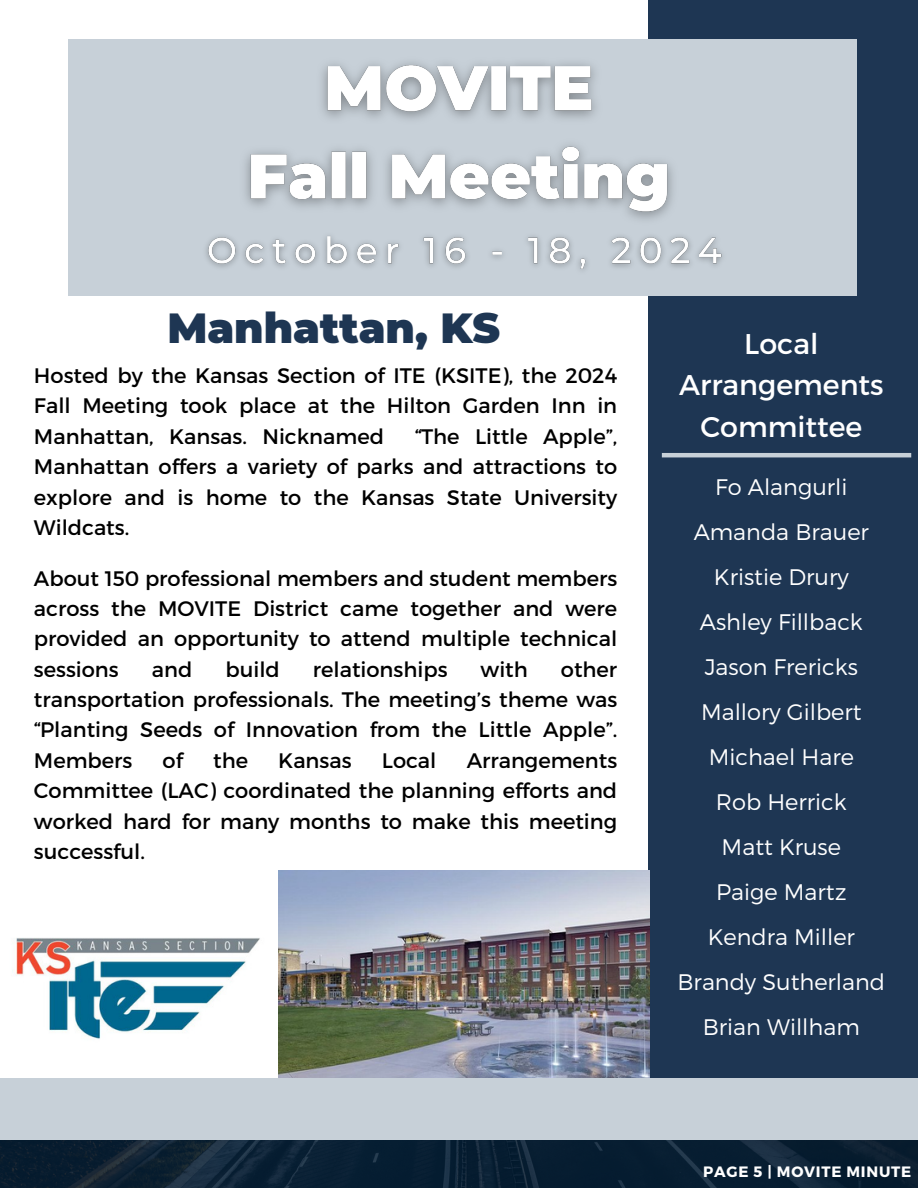
<style>
.page{position:relative;width:918px;height:1188px;background:#fff}
.page>*{position:absolute;margin:0;border:0;box-sizing:border-box;transform-origin:0 0}
.t1{font:900 42px "Montserrat";color:#1e3653}
.t2{font:28.5px/41.7px "Montserrat";color:#fff;text-align:center}
.t3{font:300 22.5px/45px "Montserrat";color:#fff;text-align:center}
.t4{font:21px/30.3px "Montserrat";color:#000;text-align:justify}
.t5{font:700 15px "Montserrat";letter-spacing:.05em;color:#fff}
</style>
<div class="page">
<div style="left:649px;top:0;width:269px;height:1139px;background:#1e3653"></div>
<svg style="left:0;top:1139px;width:918px;height:49px;background:#0e2437"></svg>
<div style="left:68px;top:39px;width:789px;height:256px;background:#c7d0d8"></div>
<div style="left:0;top:1078px;width:918px;height:61px;background:#c7d0d8"></div>
<hr style="left:662px;top:453px;width:249px;height:4px;background:#c7d0d8">
<img style="left:12px;top:938px;width:248px;height:101px">
<img style="left:279px;top:871px;width:370px;height:207px">
<img style="left:245px;top:62px;width:428px;height:158px">
<img style="left:206px;top:235px;width:517px;height:35px">
<h5 class="t1" style="left:167px;top:302px;width:334px">Manhattan, KS</h5>
<h4 class="t4" style="left:34px;top:359px;width:585px">Hosted by the Kansas Section of ITE (KSITE), the 2024<br>Fall Meeting took place at the Hilton Garden Inn in Manhattan, Kansas. Nicknamed</h4>
<h4 class="t4" style="left:34px;top:420px;width:585px;text-indent:381px">“The Little Apple”, Manhattan offers a variety of parks and attractions to explore and is home to the Kansas State University Wildcats.</h4>
<p class="t4" style="left:34px;top:562px;width:585px">About 150 professional members and student members across the MOVITE District came together and were provided an opportunity to attend multiple technical sessions</p>
<p class="t4" style="left:152px;top:653px;width:42px">and</p>
<p class="t4" style="left:225px;top:653px;width:56px">build</p>
<p class="t4" style="left:313px;top:653px;width:136px">relationships</p>
<p class="t4" style="left:481px;top:653px;width:49px">with</p>
<p class="t4" style="left:34px;top:653px;width:585px;text-indent:527px">other transportation professionals. The meeting’s theme was “Planting Seeds of Innovation from the Little Apple”.<br>Members</p>
<p class="t4" style="left:163px;top:744px;width:22px">of</p>
<p class="t4" style="left:213px;top:744px;width:36px">the</p>
<p class="t4" style="left:278px;top:744px;width:75px">Kansas</p>
<p class="t4" style="left:382px;top:744px;width:56px">Local</p>
<p class="t4" style="left:34px;top:744px;width:585px;text-indent:433px">Arrangements Committee (LAC) coordinated the planning efforts and worked hard for many months to make this meeting successful.</p>
<h2 class="t2" style="left:679px;top:321px;width:206px">Local<br>Arrangements<br>Committee</h2>
<h5 class="t3" style="left:678px;top:464px;width:209px">Fo Alangurli<br>Amanda Brauer<br>Kristie Drury<br>Ashley Fillback<br>Jason Frericks<br>Mallory Gilbert<br>Michael Hare<br>Rob Herrick<br>Matt Kruse<br>Paige Martz<br>Kendra Miller<br>Brandy Sutherland<br>Brian Willham</h5>
<p class="t5" style="left:703px;top:1162px;width:210px">PAGE 5 | MOVITE MINUTE</p>
</div>
